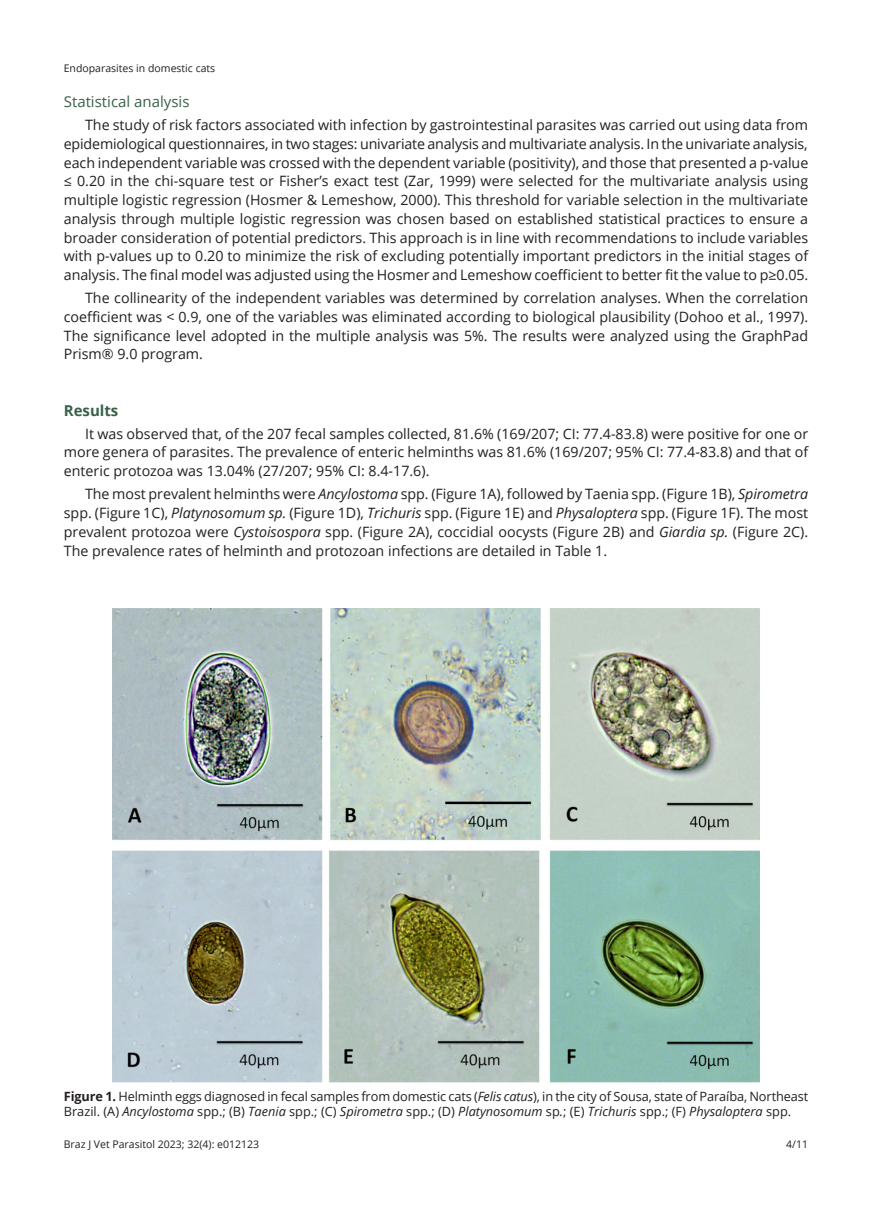
<style>
.page{position:relative;width:872px;height:1212px;background:#fff}
.page>*{position:absolute;margin:0;border:0;box-sizing:border-box;transform-origin:0 0}
.Heading2{font:15px "Open Sans";color:#39614a}
.Heading1{font:700 15px "Open Sans";color:#39614a}
.Paragraph{font:14.25px/18.8px "Open Sans";color:#231f20;text-align:justify}
.FigureCaption{font:12.75px/15.3px "Open Sans";letter-spacing:-.01em;color:#231f20}
.t1{font:10.5px "Open Sans";color:#231f20}
.s1{font-style:italic}
.s2{font-weight:700}
</style>
<div class="page">
<img style="left:113px;top:609px;width:646px;height:474px">
<p class="t1" style="left:64px;top:61px;width:153px">Endoparasites in domestic cats</p>
<p class="Heading2" style="left:64px;top:91px;width:127px">Statistical analysis</p>
<p class="Paragraph" style="left:64px;top:115px;width:746px;text-indent:21px">The study of risk factors associated with infection by gastrointestinal parasites was carried out using data from epidemiological questionnaires, in two stages: univariate analysis and multivariate analysis. In the univariate analysis, each independent variable was crossed with the dependent variable (positivity), and those that presented a p-value ≤ 0.20 in the chi-square test or Fisher’s exact test (Zar, 1999) were selected for the multivariate analysis using multiple logistic regression (Hosmer &amp; Lemeshow, 2000). This threshold for variable selection in the multivariate analysis through multiple logistic regression was chosen based on established statistical practices to ensure a broader consideration of potential predictors. This approach is in line with recommendations to include variables with p-values up to 0.20 to minimize the risk of excluding potentially important predictors in the initial stages of analysis. The final model was adjusted using the Hosmer and Lemeshow coefficient to better fit the value to p≥0.05.</p>
<p class="Paragraph" style="left:64px;top:288px;width:746px;text-indent:21px">The collinearity of the independent variables was determined by correlation analyses. When the correlation coefficient was &lt; 0.9, one of the variables was eliminated according to biological plausibility (Dohoo et al., 1997).<br>The significance level adopted in the multiple analysis was 5%. The results were analyzed using the GraphPad Prism® 9.0 program.</p>
<p class="Heading1" style="left:64px;top:400px;width:56px">Results</p>
<p class="Paragraph" style="left:64px;top:424px;width:746px;text-indent:21px">It was observed that, of the 207 fecal samples collected, 81.6% (169/207; CI: 77.4-83.8) were positive for one or more genera of parasites. The prevalence of enteric helminths was 81.6% (169/207; 95% CI: 77.4-83.8) and that of enteric protozoa was 13.04% (27/207; 95% CI: 8.4-17.6).</p>
<p class="Paragraph" style="left:64px;top:484px;width:746px;text-indent:21px">The most prevalent helminths were <span class="s1">Ancylostoma</span> spp. (Figure 1A), followed by Taenia spp. (Figure 1B), <span class="s1">Spirometra </span>spp. (Figure 1C), <span class="s1">Platynosomum sp.</span> (Figure 1D), <span class="s1">Trichuris</span> spp. (Figure 1E) and <span class="s1">Physaloptera</span> spp. (Figure 1F). The most prevalent protozoa were <span class="s1">Cystoisospora</span> spp. (Figure 2A), coccidial oocysts (Figure 2B) and <span class="s1">Giardia sp.</span> (Figure 2C).<br>The prevalence rates of helminth and protozoan infections are detailed in Table 1.</p>
<p class="FigureCaption" style="left:64px;top:1088px;width:746px"><span class="s2">Figure 1.</span> Helminth eggs diagnosed in fecal samples from domestic cats (<span class="s1">Felis catus</span>), in the city of Sousa, state of Paraíba, Northeast<br>Brazil. (A) <span class="s1">Ancylostoma</span> spp.; (B) <span class="s1">Taenia</span> spp.; (C) <span class="s1">Spirometra</span> spp.; (D) <span class="s1">Platynosomum</span> sp<span class="s1">.</span>; (E) <span class="s1">Trichuris</span> spp.; (F) <span class="s1">Physaloptera</span> spp.</p>
<p class="t1" style="left:64px;top:1137px;width:197px">Braz J Vet Parasitol 2023; 32(4): e012123</p>
<p class="t1" style="left:786px;top:1137px;width:23px">4/11</p>
</div>
